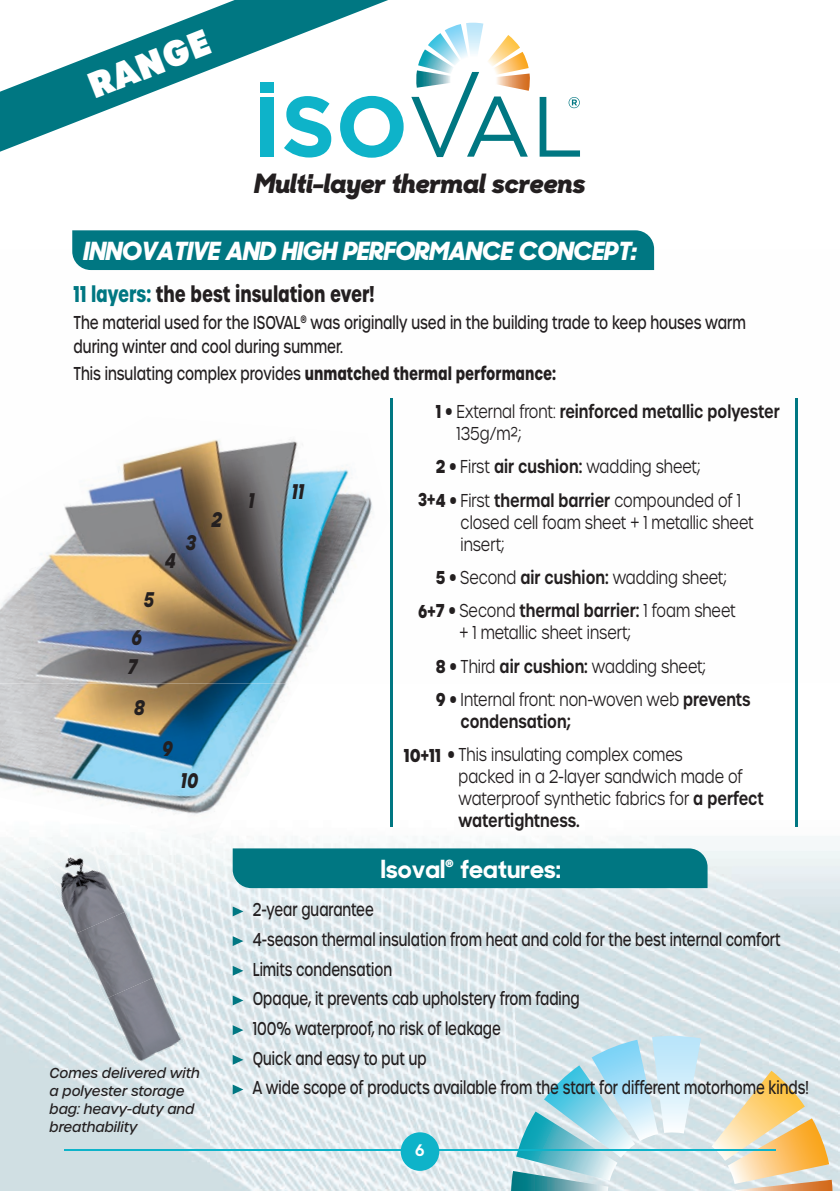
<style>
.page{position:relative;width:840px;height:1191px;background:#fff}
.page>*{position:absolute;margin:0;border:0;box-sizing:border-box;transform-origin:0 0}
.t1{font:800 35.2px "Urbane";color:#fff}
.t2{font:italic 800 26.6px "Sharp Sans No 1";color:#231f20}
.t3{font:italic 800 25px "Sharp Sans No 1";color:#fff}
.t4{font:700 25px "Sharp Sans No 1";color:#fff}
.t5{font:700 22px "Urbane";color:#231f20;scale:.75 1}
.t6{font:italic 700 20.4px/29.8px "Urbane";color:#231f20;scale:.76 1}
.t7{font:300 18px/33.4px "Urbane";color:#231f20;scale:.8 1}
.t8{font:500 18px/29.6px "Urbane";color:#231f20;scale:.74 1}
.t9{font:500 18px/24px "Urbane";color:#231f20;scale:.75 1}
.t10{font:700 18px/37.6px "Urbane";color:#231f20;scale:.75 1}
.t11{font:600 18px "Urbane";color:#231f20;scale:.8 1}
.t12{font:700 16px "Sharp Sans No 1";color:#fff}
.t13{font:italic 500 14px/18px "Urbane";color:#231f20;scale:.95 1}
.s1{color:#007782}
.s2{font-weight:500}
.s3{font-weight:300}
.s4{font-weight:600}
.s5{font-weight:700}
</style>
<div class="page">
<img style="left:91px;top:249px;width:707px;height:186px">
<img style="left:392px;top:435px;width:406px;height:248px">
<img style="left:210px;top:683px;width:629px;height:508px">
<img style="left:0;top:841px;width:69px;height:350px">
<img style="left:69px;top:841px;width:141px;height:350px">
<div style="left:72px;top:230px;width:581px;height:40px;background:#007782"></div>
<div style="left:232px;top:848px;width:475px;height:40px;background:#007782"></div>
<svg style="left:429px;top:23px;width:101px;height:134px"></svg>
<svg style="left:539px;top:97px;width:40px;height:60px"></svg>
<svg style="left:0;top:0;width:429px;height:158px"></svg>
<svg style="left:510px;top:1036px;width:190px;height:155px;background:#b6dce7"></svg>
<svg style="left:711px;top:1070px;width:121px;height:121px;background:#e9d6ae"></svg>
<hr style="left:390px;top:398px;width:2px;height:429px;background:#007782">
<hr style="left:795px;top:398px;width:2px;height:429px;background:#007782">
<img style="left:47px;top:846px;width:79px;height:87px">
<img style="left:76px;top:911px;width:79px;height:88px">
<img style="left:105px;top:976px;width:79px;height:88px">
<img style="left:0;top:417px;width:338px;height:266px">
<img style="left:300px;top:429px;width:89px;height:183px">
<img style="left:0;top:683px;width:298px;height:158px">
<svg style="left:232px;top:906px;width:11px;height:10px"></svg>
<svg style="left:232px;top:936px;width:11px;height:10px"></svg>
<svg style="left:232px;top:965px;width:11px;height:10px"></svg>
<svg style="left:232px;top:995px;width:11px;height:10px"></svg>
<svg style="left:232px;top:1025px;width:11px;height:10px"></svg>
<svg style="left:232px;top:1055px;width:11px;height:9px"></svg>
<svg style="left:232px;top:1084px;width:11px;height:10px"></svg>
<div style="left:400px;top:1132px;width:39px;height:38px;background:#0eb3c9;border-radius:50%"></div>
<hr style="left:64px;top:1149px;width:711px;height:2px;background:#0eb3c9">
<h1 class="t1" style="left:80px;top:64px;width:130px;rotate:-21deg">RANGE</h1>
<h2 class="t2" style="left:254px;top:164px;width:332px">Multi-layer thermal screens</h2>
<h3 class="t3" style="left:84px;top:232px;width:554px">INNOVATIVE AND HIGH PERFORMANCE CONCEPT:</h3>
<p class="t5" style="left:73px;top:279px;width:403px"><span class="s1">11 layers:</span> the best insulation ever!</p>
<p class="t9" style="left:73px;top:311px;width:897px">The material used for the ISOVAL<sup>®</sup> was originally used in the building trade to keep houses warm during winter and cool during summer.</p>
<p class="t10" style="left:435px;top:355px;width:459px;text-indent:-362px"><span class="s2">This insulating complex provides</span> unmatched thermal performance:<br>1 • <span class="s3">External front:</span> <span class="s4">reinforced metallic polyester</span></p>
<p class="t7" style="left:435px;top:417px;width:332px;text-indent:21px">135g/m²;<br><span class="s5">2 •</span> First <span class="s4">air cushion:</span> wadding sheet;</p>
<p class="t7" style="left:460px;top:511px;width:367px;line-height:22px">closed cell foam sheet + 1 metallic sheet insert;</p>
<p class="t7" style="left:435px;top:561px;width:365px"><span class="s5">5 •</span> Second <span class="s4">air cushion:</span> wadding sheet;</p>
<p class="t7" style="left:435px;top:616px;width:395px;text-indent:24px">+ 1 metallic sheet insert;<br><span class="s5">8 •</span> Third <span class="s4">air cushion:</span> wadding sheet;<br><span class="s5">9 •</span> Internal front: non-woven web <span class="s4">prevents</span></p>
<p class="t11" style="left:460px;top:709px;width:139px">condensation;</p>
<p class="t7" style="left:458px;top:766px;width:383px;line-height:22px">packed in a 2-layer sandwich made of waterproof synthetic fabrics for <span class="s4">a perfect watertightness.</span></p>
<p class="t6" style="left:292px;top:476px;width:18px">11</p>
<p class="t7" style="left:418px;top:483px;width:405px"><span class="s5">3+4 •</span> First <span class="s4">thermal barrier</span> compounded of 1</p>
<p class="t6" style="left:248px;top:485px;width:10px">1</p>
<p class="t6" style="left:211px;top:505px;width:16px">2</p>
<p class="t6" style="left:186px;top:527px;width:16px">3</p>
<p class="t6" style="left:165px;top:545px;width:16px">4</p>
<p class="t6" style="left:144px;top:584px;width:16px">5</p>
<p class="t7" style="left:418px;top:594px;width:398px"><span class="s5">6+7 •</span> Second <span class="s4">thermal barrier:</span> 1 foam sheet</p>
<p class="t6" style="left:128px;top:622px;width:20px">6<br>7</p>
<p class="t6" style="left:134px;top:692px;width:16px">8</p>
<p class="t6" style="left:162px;top:733px;width:16px">9</p>
<p class="t7" style="left:403px;top:738px;width:350px"><span class="s5">10+11 •</span> This insulating complex comes</p>
<p class="t6" style="left:181px;top:766px;width:24px">10</p>
<p class="t13" style="left:50px;top:1064px;width:160px">Comes delivered with a polyester storage bag: heavy-duty and breathability</p>
<h3 class="t4" style="left:380px;top:850px;width:182px">Isoval® features:</h3>
<p class="t8" style="left:252px;top:895px;width:752px">2-year guarantee<br>4-season thermal insulation from heat and cold for the best internal comfort Limits condensation<br>Opaque, it prevents cab upholstery from fading<br>100% waterproof, no risk of leakage<br>Quick and easy to put up<br>A wide scope of products available from the start for different motorhome kinds!</p>
<p class="t12" style="left:415px;top:1138px;width:11px">6</p>
</div>
